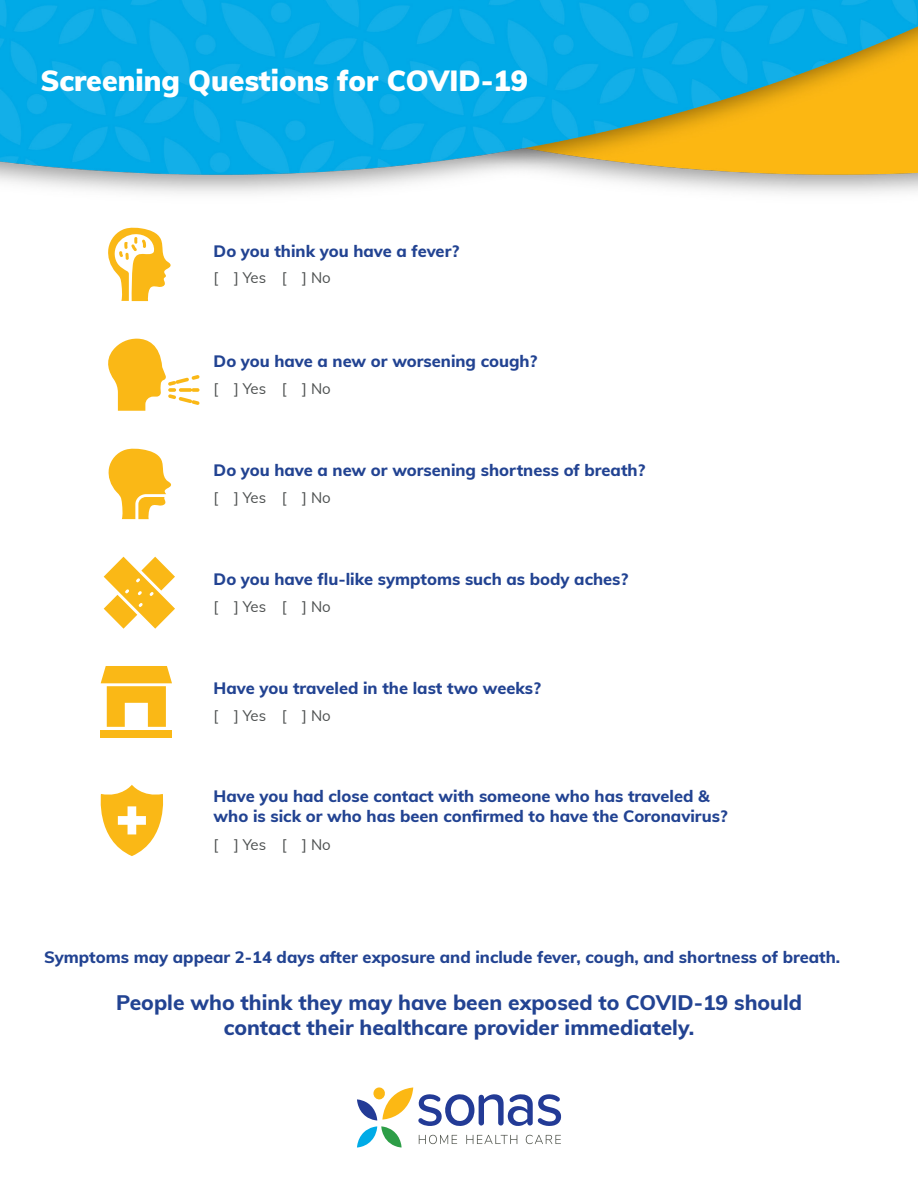
<style>
.page{position:relative;width:918px;height:1188px;background:#fff}
.page>*{position:absolute;margin:0;border:0;box-sizing:border-box;transform-origin:0 0}
.Centered{font:900 28.5px "Muli";color:#fff}
.t1{font:800 21px/25.2px "Muli";color:#224392;text-align:center}
.t2{font:800 16.5px/19.8px "Muli";color:#224392}
.t3{font:15px "Muli";color:#4d5050}
</style>
<div class="page">
<img style="left:0;top:0;width:918px;height:785px">
<svg style="left:357px;top:1087px;width:205px;height:61px"></svg>
<svg style="left:104px;top:338px;width:96px;height:73px"></svg>
<svg style="left:100px;top:785px;width:64px;height:71px"></svg>
<div style="left:101px;top:730px;width:71px;height:7px;background:#fab816"></div>
<svg style="left:101px;top:666px;width:71px;height:61px"></svg>
<svg style="left:107px;top:227px;width:64px;height:74px"></svg>
<svg style="left:104px;top:557px;width:71px;height:72px"></svg>
<svg style="left:107px;top:448px;width:64px;height:71px"></svg>
<p class="Centered" style="left:40px;top:60px;width:489px">Screening Questions for COVID-19</p>
<p class="t2" style="left:214px;top:240px;width:247px">Do you think you have a fever?</p>
<p class="t3" style="left:214px;top:267px;width:119px">[ ] Yes [ ] No</p>
<p class="t2" style="left:214px;top:350px;width:325px">Do you have a new or worsening cough?</p>
<p class="t3" style="left:214px;top:377px;width:119px">[ ] Yes [ ] No</p>
<p class="t2" style="left:214px;top:459px;width:433px">Do you have a new or worsening shortness of breath?</p>
<p class="t3" style="left:214px;top:487px;width:119px">[ ] Yes [ ] No</p>
<p class="t2" style="left:214px;top:568px;width:416px">Do you have flu-like symptoms such as body aches?</p>
<p class="t3" style="left:214px;top:595px;width:119px">[ ] Yes [ ] No</p>
<p class="t2" style="left:214px;top:677px;width:329px">Have you traveled in the last two weeks?</p>
<p class="t3" style="left:214px;top:704px;width:119px">[ ] Yes [ ] No</p>
<p class="t2" style="left:214px;top:786px;width:516px">Have you had close contact with someone who has traveled &amp; who is sick or who has been confirmed to have the Coronavirus?</p>
<p class="t3" style="left:214px;top:833px;width:119px">[ ] Yes [ ] No</p>
<p class="t2" style="left:44px;top:947px;width:798px">Symptoms may appear 2-14 days after exposure and include fever, cough, and shortness of breath.</p>
<p class="t1" style="left:116px;top:989px;width:687px">People who think they may have been exposed to COVID-19 should contact their healthcare provider immediately.</p>
</div>
